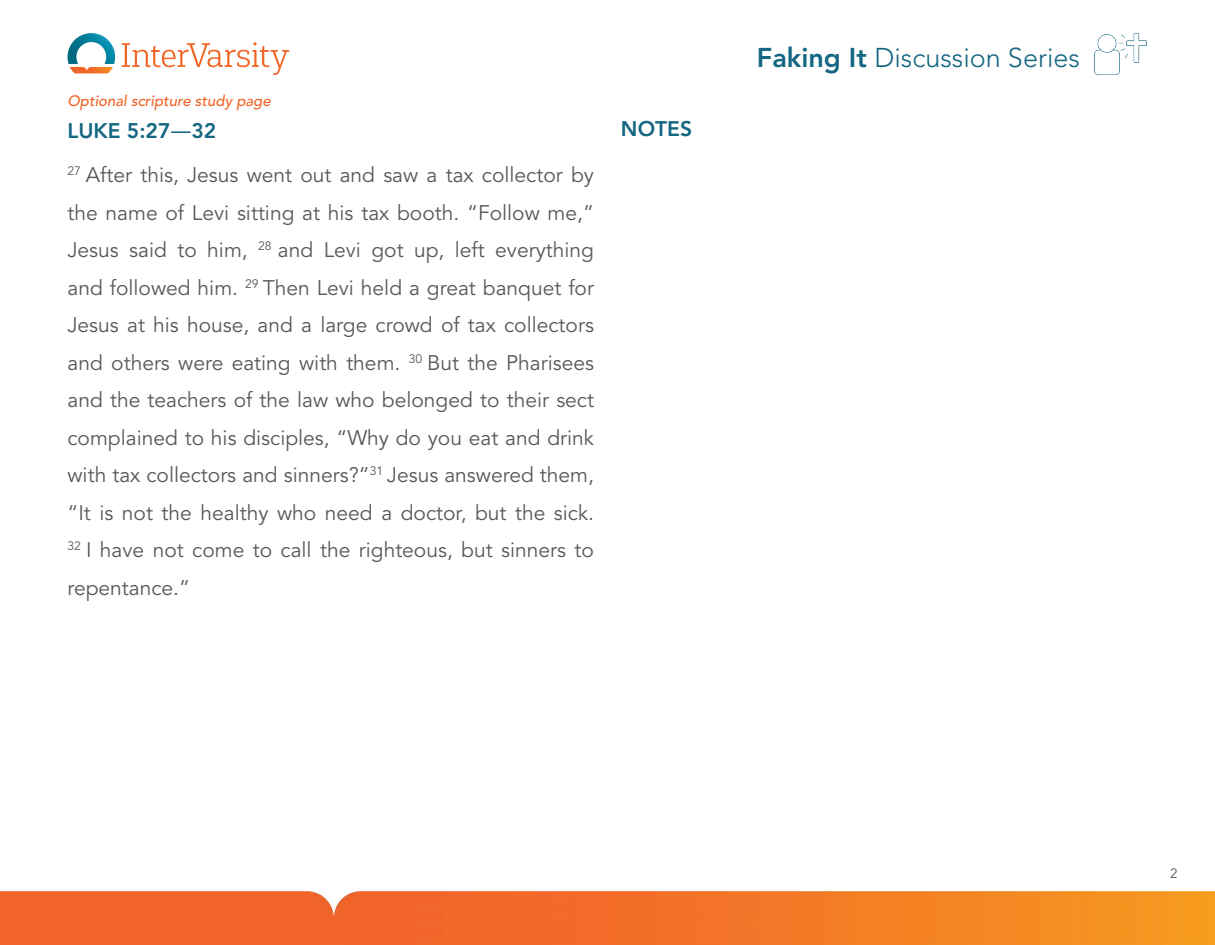
<style>
.page{position:relative;width:1215px;height:945px;background:#fff}
.page>*{position:absolute;margin:0;border:0;box-sizing:border-box;transform-origin:0 0}
.t1{font:300 27px "Avenir LT Std";color:#146682}
.t2{font:21px/37.5px "Avenir LT Std";color:#57585a}
.t3{font:800 21px "Avenir LT Std";color:#146682}
.t4{font:italic 500 15px "Avenir LT Std";color:#f26428}
.t5{font:13.5px "Avenir LT Std";color:#57585a}
.s1{font-weight:800;color:#146682}
.s2{font-family:"Open Sans";color:#146682}
.s3{font-weight:800}
</style>
<div class="page">
<svg style="left:68px;top:33px;width:47px;height:40px"></svg>
<svg style="left:122px;top:42px;width:167px;height:33px"></svg>
<img style="left:0;top:891px;width:1215px;height:54px">
<img style="left:1094px;top:33px;width:53px;height:43px">
<p class="t4" style="left:68px;top:92px;width:205px">Optional scripture study page</p>
<p class="t2" style="left:68px;top:109px;width:528px;line-height:44.2px"><span class="s1">LUKE 5:27</span><span class="s2">—</span><span class="s1">32<br></span><sup>27</sup> After this, Jesus went out and saw a tax collector by</p>
<p class="t2" style="left:67px;top:194px;width:528px;text-align:justify">the name of Levi sitting at his tax booth. “Follow me,” Jesus said to him, <sup>28</sup> and Levi got up, left everything and followed him. <sup>29</sup> Then Levi held a great banquet for Jesus at his house, and a large crowd of tax collectors and others were eating with them. <sup>30</sup> But the Pharisees and the teachers of the law who belonged to their sect complained to his disciples, “Why do you eat and drink with tax collectors and sinners?”<sup>31</sup> Jesus answered them, “It is not the healthy who need a doctor, but the sick.<br><sup>32</sup> I have not come to call the righteous, but sinners to repentance.”</p>
<p class="t3" style="left:621px;top:117px;width:73px">NOTES</p>
<p class="t1" style="left:757px;top:42px;width:325px"><span class="s3">Faking It</span> Discussion Series</p>
<p class="t5" style="left:1170px;top:866px;width:9px">2</p>
</div>
